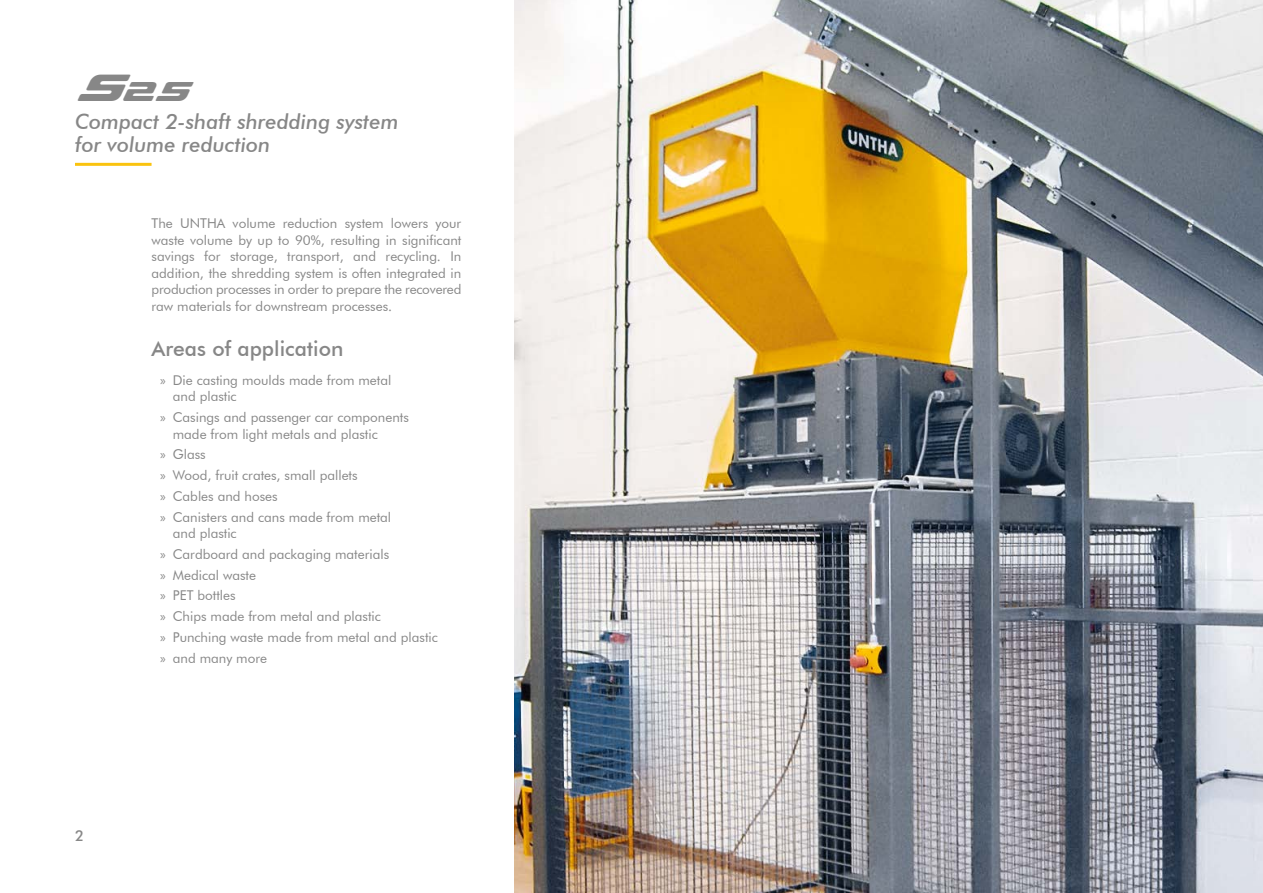
<style>
.page{position:relative;width:1263px;height:893px;background:#fff}
.page>*{position:absolute;margin:0;border:0;box-sizing:border-box;transform-origin:0 0}
.t1{font:italic 27px "Sea Dog 2001";color:#878787}
.t2{font:italic 500 21px/22.5px "Futura BT";color:#878787}
.t3{font:500 21px "Futura BT";color:#878787}
.t4{font:500 15px "Futura BT";color:#878787}
.t5{font:13.5px/20.7px "Futura BT";color:#878787}
.s1{font-size:37.5px}
.s2{font-family:"Myriad Pro"}
</style>
<div class="page">
<img style="left:515px;top:0;width:748px;height:893px">
<hr style="left:75px;top:163px;width:77px;height:3px;background:#fac30e">
<h1 class="t1" style="left:75px;top:82px;width:113px"><span class="s1">S</span>25</h1>
<h2 class="t2" style="left:75px;top:110px;width:325px">Compact 2-shaft shredding system for volume reduction</h2>
<p class="t4" style="left:75px;top:826px;width:11px">2</p>
<p class="t5" style="left:152px;top:215px;width:311px;line-height:16.5px;text-align:justify">The UNTHA volume reduction system lowers your waste volume by up to 90%, resulting in significant savings for storage, transport, and recycling. In addition, the shredding system is often integrated in production processes in order to prepare the recovered raw materials for downstream processes.</p>
<h2 class="t3" style="left:152px;top:335px;width:193px">Areas of application</h2>
<p class="t5" style="left:173px;top:372px;width:220px;line-height:16.5px;text-indent:-13px"><span class="s2">»</span> Die casting moulds made from metal and plastic</p>
<p class="t5" style="left:173px;top:409px;width:238px;line-height:16.5px;text-indent:-13px"><span class="s2">»</span> Casings and passenger car components made from light metals and plastic</p>
<p class="t5" style="left:160px;top:444px;width:233px"><span class="s2">»</span> Glass<br><span class="s2">»</span> Wood, fruit crates, small pallets<br><span class="s2">»</span> Cables and hoses<br><span class="s2">»</span> Canisters and cans made from metal</p>
<p class="t5" style="left:160px;top:523px;width:279px;text-indent:13px">and plastic<br><span class="s2">»</span> Cardboard and packaging materials<br><span class="s2">»</span> Medical waste<br><span class="s2">»</span> PET bottles<br><span class="s2">»</span> Chips made from metal and plastic<br><span class="s2">»</span> Punching waste made from metal and plastic <span class="s2">»</span> and many more</p>
</div>
